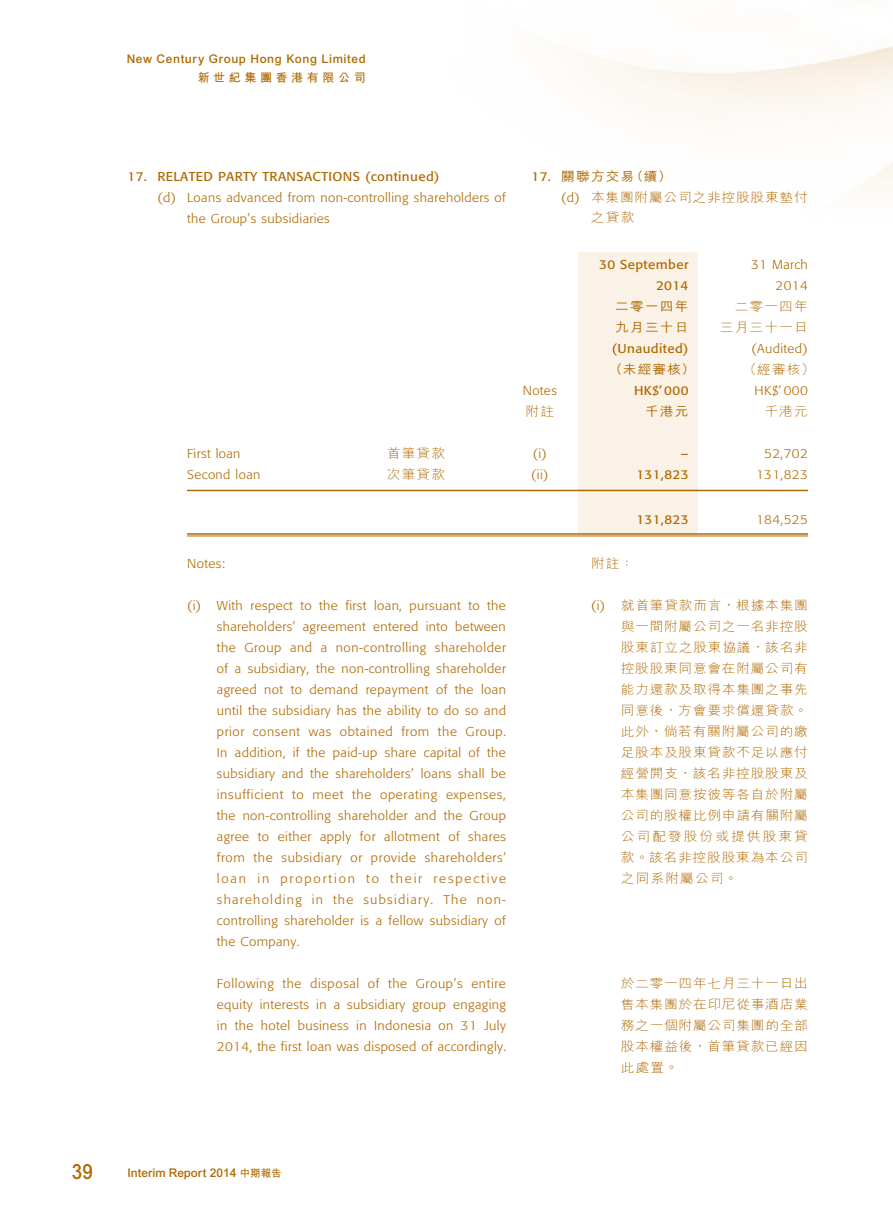
<style>
.page{position:relative;width:893px;height:1212px;background:#fff}
.page>*{position:absolute;margin:0;border:0;box-sizing:border-box;transform-origin:0 0}
.t1{font:500 21px "Arial MT Std";color:#b06900;scale:.9 1}
.t2{font:300 12.75px/21px "Formata";letter-spacing:.03em;color:#b06900;text-align:justify;scale:1.05 1}
.t3{font:300 12.75px/21px "M Hei HK";letter-spacing:.055em;color:#b06900;text-align:justify;scale:1.08 1}
.t4{font:12.75px "Formata";letter-spacing:.03em;color:#b06900;scale:1.05 1}
.t5{font:500 12.75px "M Hei HK";letter-spacing:.08em;color:#b06900;scale:1.08 1}
.t6{font:500 12px "Arial MT Std";letter-spacing:.05em;color:#b06900}
.t7{font:500 12px "Arial MT Std";color:#b06900}
.t8{font:700 12px "M Hei HK";letter-spacing:.3em;color:#b06900}
.s1{font-family:"Formata";font-weight:400}
.s2{font-weight:500}
.s3{font-family:"Formata"}
.s4{font-family:"M Hei HK";font-weight:700;font-size:10.5px}
</style>
<div class="page">
<div style="left:578px;top:253px;width:119px;height:282px;background:#faf2e6"></div>
<hr style="left:187px;top:490px;width:621px;height:1px;background:#b06900">
<hr style="left:187px;top:533px;width:621px;height:2px;background:#b06900">
<hr style="left:187px;top:536px;width:621px;height:1px;background:#b06900">
<p class="t6" style="left:127px;top:52px;width:240px">New Century Group Hong Kong Limited</p>
<p class="t8" style="left:198px;top:69px;width:170px">新世紀集團香港有限公司</p>
<p class="t4" style="left:128px;top:169px;width:299px">17. RELATED PARTY TRANSACTIONS (continued)</p>
<p class="t2" style="left:187px;top:187px;width:305px;text-indent:-30px">(d) Loans advanced from non-controlling shareholders of the Group’s subsidiaries</p>
<p class="t3" style="left:561px;top:165px;width:230px;line-height:21.8px;text-indent:-30px"><span class="s1">17.</span> <span class="s2">關聯方交易（續）<br></span><span class="s3">(d)</span> 本集團附屬公司之非控股股東墊付</p>
<p class="t3" style="left:591px;top:206px;width:42px">之貸款</p>
<p class="t4" style="left:599px;top:256px;width:87px">30 September</p>
<p class="t2" style="left:751px;top:254px;width:56px">31 March</p>
<p class="t4" style="left:656px;top:277px;width:32px">2014</p>
<p class="t2" style="left:775px;top:275px;width:32px">2014</p>
<p class="t5" style="left:615px;top:297px;width:69px">二零一四年</p>
<p class="t3" style="left:735px;top:295px;width:69px">二零一四年</p>
<p class="t5" style="left:615px;top:318px;width:69px">九月三十日</p>
<p class="t3" style="left:720px;top:316px;width:83px">三月三十一日</p>
<p class="t4" style="left:612px;top:340px;width:74px">(Unaudited)</p>
<p class="t2" style="left:752px;top:338px;width:55px">(Audited)</p>
<p class="t5" style="left:609px;top:360px;width:82px">（未經審核）</p>
<p class="t3" style="left:743px;top:358px;width:68px">（經審核）</p>
<p class="t2" style="left:523px;top:380px;width:34px">Notes</p>
<p class="t4" style="left:634px;top:382px;width:53px">HK$’ 000</p>
<p class="t2" style="left:755px;top:380px;width:52px">HK$’ 000</p>
<p class="t3" style="left:525px;top:400px;width:28px">附註</p>
<p class="t5" style="left:645px;top:402px;width:42px">千港元</p>
<p class="t3" style="left:764px;top:400px;width:42px">千港元</p>
<p class="t2" style="left:187px;top:443px;width:52px">First loan</p>
<p class="t3" style="left:387px;top:442px;width:55px">首筆貸款</p>
<p class="t2" style="left:533px;top:443px;width:15px">(i)</p>
<p class="t4" style="left:681px;top:445px;width:9px">–</p>
<p class="t2" style="left:764px;top:443px;width:43px">52,702</p>
<p class="t2" style="left:187px;top:464px;width:71px">Second loan</p>
<p class="t3" style="left:387px;top:463px;width:55px">次筆貸款</p>
<p class="t2" style="left:531px;top:464px;width:18px">(ii)</p>
<p class="t4" style="left:636px;top:466px;width:51px">131,823</p>
<p class="t2" style="left:756px;top:464px;width:51px">131,823</p>
<p class="t4" style="left:636px;top:511px;width:51px">131,823</p>
<p class="t2" style="left:756px;top:509px;width:51px">184,525</p>
<p class="t2" style="left:187px;top:553px;width:38px">Notes:</p>
<p class="t2" style="left:217px;top:595px;width:277px;text-indent:-30px">(i) With respect to the first loan, pursuant to the shareholders’ agreement entered into between the Group and a non-controlling shareholder of a subsidiary, the non-controlling shareholder agreed not to demand repayment of the loan until the subsidiary has the ability to do so and prior consent was obtained from the Group.<br>In addition, if the paid-up share capital of the subsidiary and the shareholders’ loans shall be insufficient to meet the operating expenses, the non-controlling shareholder and the Group agree to either apply for allotment of shares from the subsidiary or provide shareholders’ loan in proportion to their respective shareholding in the subsidiary. The non&shy;controlling shareholder is a fellow subsidiary of the Company.</p>
<p class="t2" style="left:217px;top:973px;width:277px">Following the disposal of the Group’s entire equity interests in a subsidiary group engaging in the hotel business in Indonesia on 31 July 2014, the first loan was disposed of accordingly.</p>
<p class="t3" style="left:591px;top:552px;width:41px">附註：</p>
<p class="t3" style="left:621px;top:594px;width:175px;text-indent:-30px"><span class="s3">(i)</span> 就首筆貸款而言，根據本集團與一間附屬公司之一名非控股股東訂立之股東協議，該名非控股股東同意會在附屬公司有能力還款及取得本集團之事先同意後，方會要求償還貸款。此外，倘若有關附屬公司的繳足股本及股東貸款不足以應付經營開支，該名非控股股東及本集團同意按彼等各自於附屬公司的股權比例申請有關附屬公司配發股份或提供股東貸款。該名非控股股東為本公司之同系附屬公司。</p>
<p class="t3" style="left:621px;top:972px;width:175px">於二零一四年七月三十一日出售本集團於在印尼從事酒店業務之一個附屬公司集團的全部股本權益後，首筆貸款已經因此處置。</p>
<h1 class="t1" style="left:72px;top:1159px;width:25px">39</h1>
<p class="t7" style="left:128px;top:1165px;width:156px">Interim Report 2014 <span class="s4">中期報告</span></p>
</div>
